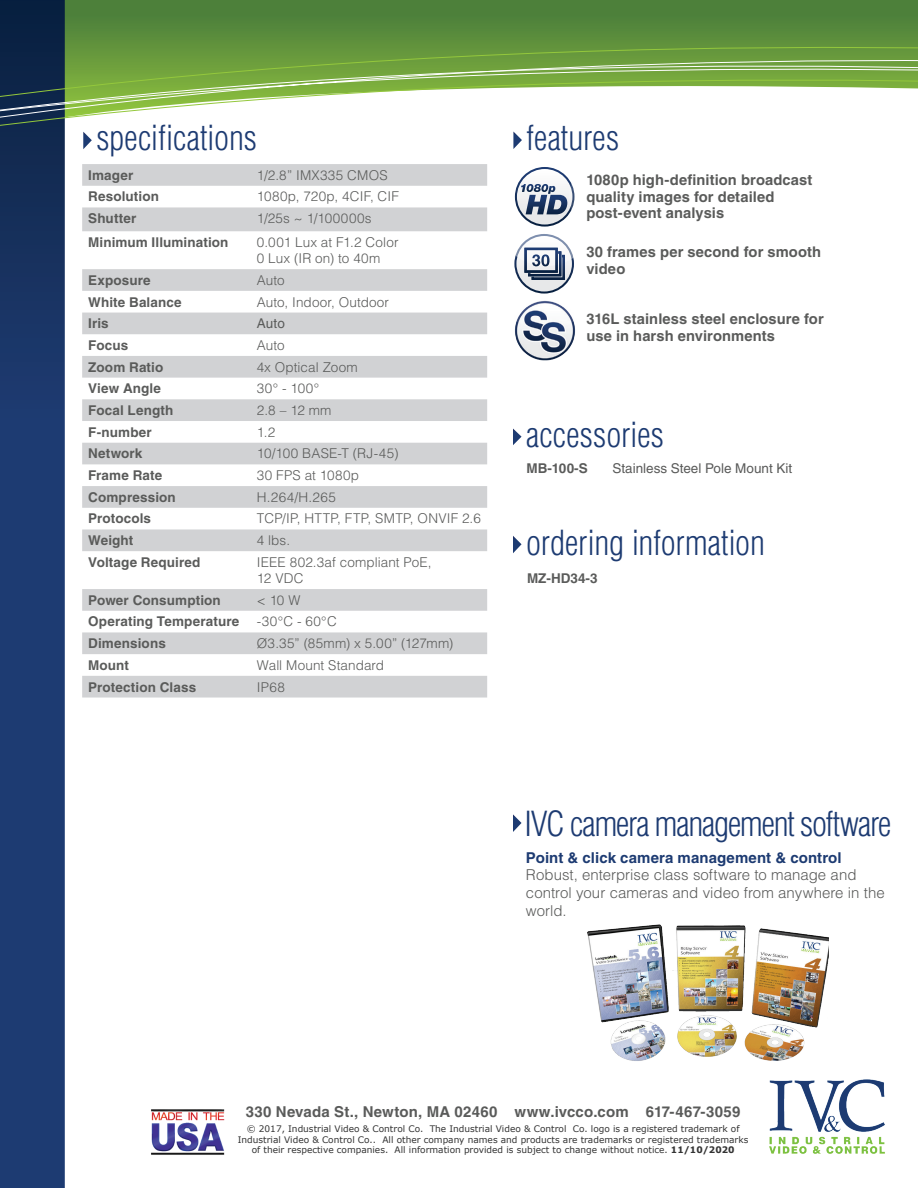
<style>
.page{position:relative;width:918px;height:1188px;background:#fff}
.page>*{position:absolute;margin:0;border:0;box-sizing:border-box;transform-origin:0 0}
.t1{font:300 condensed 33.75px "Helvetica LT Std";letter-spacing:-.005em;color:#1d3b72}
.t2{font:300 condensed 33.75px "Helvetica LT Std";letter-spacing:-.03em;color:#1d3b72}
.t3{font:300 15px/18px "Helvetica LT Std";color:#5a5b5a}
.t4{font:700 15px "Helvetica LT Std";letter-spacing:.015em;color:#5a5b5a}
.t5{font:700 15px "Helvetica LT Std";letter-spacing:.005em;color:#1d3b72}
.t6{font:700 14.7px/16.8px "Helvetica LT Std";letter-spacing:.005em;color:#5a5b5a}
.t7{font:300 13.5px/16.2px "Helvetica LT Std";letter-spacing:.01em;color:#5a5b5a}
.t8{font:700 13.5px "Helvetica LT Std";letter-spacing:.01em;color:#5a5b5a}
.t9{font:13.5px "Helvetica LT Std";color:#5a5b5a}
.t10{font:300 13.5px "Helvetica LT Std";letter-spacing:.035em;color:#5a5b5a}
.t11{font:9px/10.8px "Verdana";color:#333;text-align:center}
.s1{font-weight:700}
</style>
<div class="page">
<svg style="left:0;top:207px;width:65px;height:981px;background:#1c396f"></svg>
<svg style="left:0;top:0;width:918px;height:207px"></svg>
<svg style="left:83px;top:132px;width:9px;height:17px"></svg>
<img style="left:151px;top:1109px;width:73px;height:46px">
<img style="left:587px;top:924px;width:242px;height:137px">
<svg style="left:513px;top:814px;width:9px;height:18px"></svg>
<img style="left:769px;top:1079px;width:116px;height:75px">
<svg style="left:513px;top:132px;width:9px;height:17px"></svg>
<svg style="left:512px;top:164px;width:65px;height:130px"></svg>
<img style="left:515px;top:300px;width:60px;height:60px">
<svg style="left:82px;top:164px;width:405px;height:534px"></svg>
<svg style="left:513px;top:429px;width:9px;height:16px"></svg>
<svg style="left:513px;top:536px;width:9px;height:17px"></svg>
<h1 class="t1" style="left:96px;top:116px;width:162px">specifications</h1>
<p class="t8" style="left:88px;top:167px;width:47px">Imager</p>
<p class="t7" style="left:257px;top:167px;width:132px">1/2.8” IMX335 CMOS</p>
<p class="t8" style="left:88px;top:188px;width:72px">Resolution</p>
<p class="t7" style="left:257px;top:188px;width:143px">1080p, 720p, 4CIF, CIF</p>
<p class="t8" style="left:88px;top:210px;width:50px">Shutter</p>
<p class="t10" style="left:257px;top:210px;width:116px">1/25s ~ 1/100000s</p>
<p class="t8" style="left:88px;top:234px;width:142px">Minimum Illumination</p>
<p class="t7" style="left:257px;top:234px;width:143px">0.001 Lux at F1.2 Color<br>0 Lux (IR on) to 40m</p>
<p class="t8" style="left:88px;top:272px;width:64px">Exposure</p>
<p class="t7" style="left:257px;top:272px;width:29px">Auto</p>
<p class="t8" style="left:88px;top:294px;width:95px">White Balance</p>
<p class="t7" style="left:257px;top:294px;width:134px">Auto, Indoor, Outdoor</p>
<p class="t8" style="left:88px;top:315px;width:22px">Iris</p>
<p class="t9" style="left:257px;top:316px;width:30px">Auto</p>
<p class="t8" style="left:88px;top:337px;width:42px">Focus</p>
<p class="t7" style="left:257px;top:337px;width:29px">Auto</p>
<p class="t8" style="left:88px;top:359px;width:77px">Zoom Ratio</p>
<p class="t7" style="left:257px;top:359px;width:102px">4x Optical Zoom</p>
<p class="t8" style="left:88px;top:380px;width:74px">View Angle</p>
<p class="t7" style="left:257px;top:380px;width:64px">30° - 100°</p>
<p class="t8" style="left:88px;top:402px;width:87px">Focal Length</p>
<p class="t7" style="left:257px;top:402px;width:76px">2.8 – 12 mm</p>
<p class="t8" style="left:88px;top:424px;width:65px">F-number</p>
<p class="t7" style="left:257px;top:424px;width:20px">1.2</p>
<p class="t8" style="left:88px;top:445px;width:56px">Network</p>
<p class="t7" style="left:257px;top:445px;width:143px">10/100 BASE-T (RJ-45)</p>
<p class="t8" style="left:88px;top:467px;width:76px">Frame Rate</p>
<p class="t7" style="left:257px;top:467px;width:104px">30 FPS at 1080p</p>
<p class="t8" style="left:88px;top:489px;width:89px">Compression</p>
<p class="t7" style="left:257px;top:489px;width:80px">H.264/H.265</p>
<p class="t8" style="left:88px;top:511px;width:64px">Protocols</p>
<p class="t7" style="left:257px;top:510px;width:225px">TCP/IP, HTTP, FTP, SMTP, ONVIF 2.6</p>
<p class="t8" style="left:88px;top:532px;width:47px">Weight</p>
<p class="t7" style="left:257px;top:532px;width:35px">4 lbs.</p>
<p class="t8" style="left:88px;top:554px;width:114px">Voltage Required</p>
<p class="t7" style="left:257px;top:554px;width:176px">IEEE 802.3af compliant PoE,<br>12 VDC</p>
<p class="t8" style="left:88px;top:592px;width:134px">Power Consumption</p>
<p class="t7" style="left:257px;top:592px;width:45px">&lt; 10 W</p>
<p class="t8" style="left:88px;top:613px;width:153px">Operating Temperature</p>
<p class="t7" style="left:257px;top:613px;width:81px">-30°C - 60°C</p>
<p class="t8" style="left:88px;top:635px;width:79px">Dimensions</p>
<p class="t7" style="left:257px;top:635px;width:198px">Ø3.35” (85mm) x 5.00” (127mm)</p>
<p class="t8" style="left:88px;top:657px;width:42px">Mount</p>
<p class="t7" style="left:257px;top:657px;width:129px">Wall Mount Standard</p>
<p class="t8" style="left:88px;top:679px;width:110px">Protection Class</p>
<p class="t7" style="left:257px;top:679px;width:29px">IP68</p>
<h1 class="t1" style="left:527px;top:116px;width:94px">features</h1>
<p class="t6" style="left:586px;top:171px;width:227px">1080p high-definition broadcast quality images for detailed post-event analysis</p>
<p class="t6" style="left:586px;top:244px;width:236px">30 frames per second for smooth video</p>
<p class="t6" style="left:586px;top:310px;width:239px">316L stainless steel enclosure for use in harsh environments</p>
<h1 class="t1" style="left:526px;top:414px;width:139px">accessories</h1>
<p class="t8" style="left:526px;top:460px;width:63px">MB-100-S</p>
<p class="t9" style="left:613px;top:460px;width:181px">Stainless Steel Pole Mount Kit</p>
<h1 class="t1" style="left:526px;top:522px;width:240px">ordering information</h1>
<p class="t8" style="left:527px;top:570px;width:72px">MZ-HD34-3</p>
<h1 class="t2" style="left:524px;top:803px;width:369px">IVC camera management software</h1>
<p class="t5" style="left:526px;top:849px;width:317px">Point &amp; click camera management &amp; control</p>
<p class="t3" style="left:526px;top:866px;width:360px">Robust, enterprise class software to manage and control your cameras and video from anywhere in the world.</p>
<p class="t4" style="left:246px;top:1102px;width:496px">330 Nevada St., Newton, MA 02460 www.ivcco.com 617-467-3059</p>
<p class="t11" style="left:238px;top:1123px;width:512px">© 2017, Industrial Video &amp; Control Co. The Industrial Video &amp; Control Co. logo is a registered trademark of<br>Industrial Video &amp; Control Co.. All other company names and products are trademarks or registered trademarks of their respective companies. All information provided is subject to change without notice. <span class="s1">11/10/2020</span></p>
</div>
